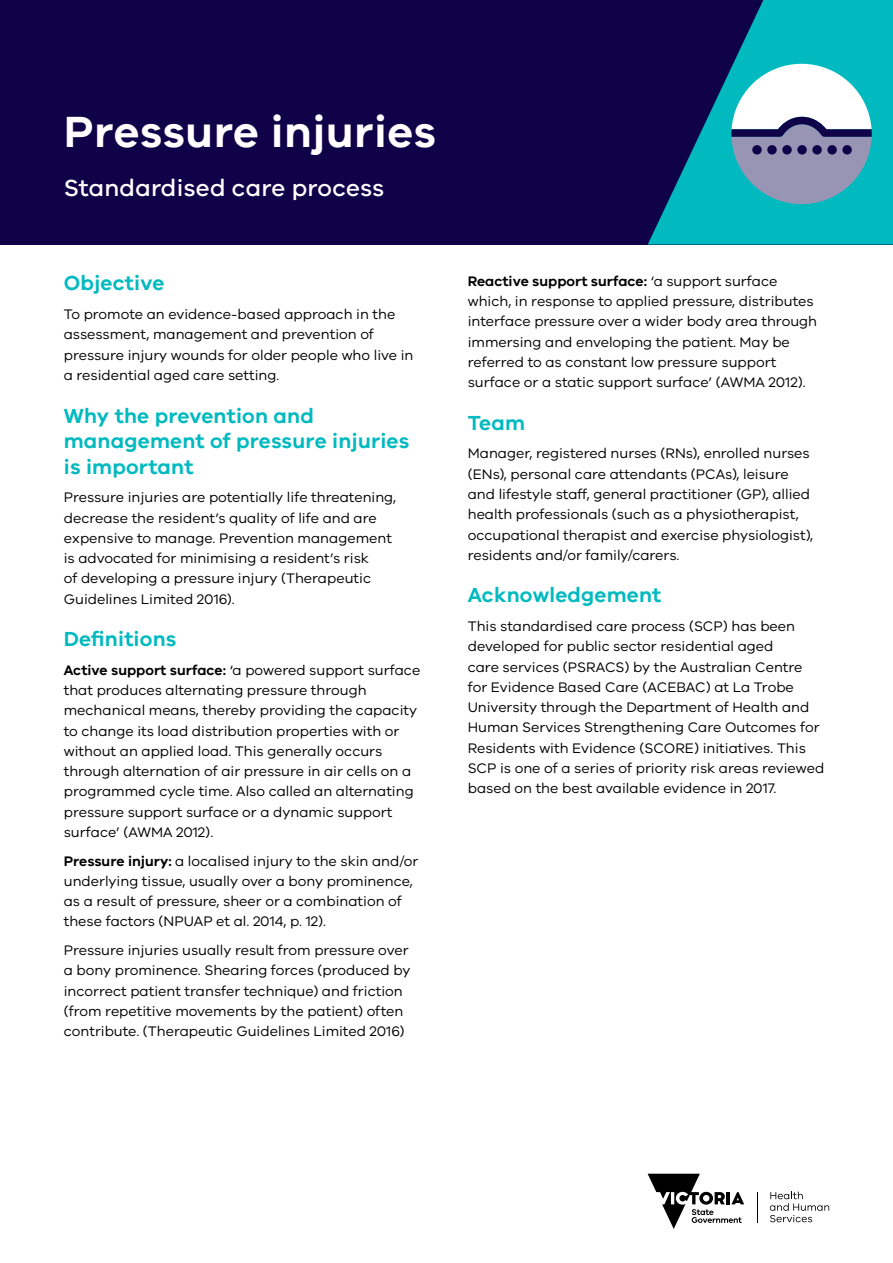
<style>
.page{position:relative;width:893px;height:1263px;background:#fff}
.page>*{position:absolute;margin:0;border:0;box-sizing:border-box;transform-origin:0 0}
.t1{font:600 45px "VIC";letter-spacing:.01em;color:#fff}
.t2{font:500 24px "VIC";letter-spacing:.01em;color:#fff}
.t3{font:600 21px/25.5px "VIC";letter-spacing:.01em;color:#00bac0}
.t4{font:14.25px/20.2px "VIC";color:#000}
.s1{font-weight:600}
</style>
<div class="page">
<svg style="left:648px;top:1174px;width:96px;height:55px"></svg>
<hr style="left:757px;top:1192px;width:1px;height:31px;background:#000">
<svg style="left:770px;top:1191px;width:59px;height:31px"></svg>
<div style="left:0;top:0;width:893px;height:244px;background:#100249"></div>
<svg style="left:648px;top:0;width:245px;height:244px;fill:#00bac0"></svg>
<svg style="left:731px;top:64px;width:141px;height:140px;background:#90b8c9"></svg>
<div style="left:752px;top:145px;width:10px;height:10px;background:#100249;border-radius:50%"></div>
<div style="left:767px;top:145px;width:10px;height:10px;background:#100249;border-radius:50%"></div>
<div style="left:782px;top:145px;width:10px;height:10px;background:#100249;border-radius:50%"></div>
<div style="left:797px;top:145px;width:10px;height:10px;background:#100249;border-radius:50%"></div>
<div style="left:812px;top:145px;width:10px;height:10px;background:#100249;border-radius:50%"></div>
<div style="left:827px;top:145px;width:10px;height:10px;background:#100249;border-radius:50%"></div>
<div style="left:842px;top:145px;width:10px;height:10px;background:#100249;border-radius:50%"></div>
<h1 class="t1" style="left:64px;top:104px;width:374px">Pressure injuries</h1>
<h2 class="t2" style="left:64px;top:173px;width:322px">Standardised care process</h2>
<h3 class="t3" style="left:64px;top:270px;width:102px">Objective</h3>
<p class="t4" style="left:64px;top:304px;width:351px">To promote an evidence-based approach in the assessment, management and prevention of pressure injury wounds for older people who live in a residential aged care setting.</p>
<h3 class="t3" style="left:64px;top:402px;width:347px">Why the prevention and management of pressure injuries is important</h3>
<p class="t4" style="left:64px;top:487px;width:334px">Pressure injuries are potentially life threatening, decrease the resident’s quality of life and are expensive to manage. Prevention management is advocated for minimising a resident’s risk<br>of developing a pressure injury (Therapeutic Guidelines Limited 2016).</p>
<h3 class="t3" style="left:64px;top:626px;width:114px">Definitions</h3>
<p class="t4" style="left:64px;top:659px;width:358px"><span class="s1">Active support surface:</span> ‘a powered support surface that produces alternating pressure through mechanical means, thereby providing the capacity to change its load distribution properties with or without an applied load. This generally occurs through alternation of air pressure in air cells on a programmed cycle time. Also called an alternating pressure support surface or a dynamic support surface’ (AWMA 2012).</p>
<p class="t4" style="left:64px;top:850px;width:356px"><span class="s1">Pressure injury:</span> a localised injury to the skin and/or underlying tissue, usually over a bony prominence, as a result of pressure, sheer or a combination of these factors (NPUAP et al. 2014, p. 12).</p>
<p class="t4" style="left:64px;top:940px;width:348px">Pressure injuries usually result from pressure over a bony prominence. Shearing forces (produced by incorrect patient transfer technique) and friction (from repetitive movements by the patient) often contribute. (Therapeutic Guidelines Limited 2016)</p>
<p class="t4" style="left:468px;top:271px;width:351px"><span class="s1">Reactive support surface:</span> ‘a support surface which, in response to applied pressure, distributes interface pressure over a wider body area through immersing and enveloping the patient. May be referred to as constant low pressure support surface or a static support surface’ (AWMA 2012).</p>
<h3 class="t3" style="left:468px;top:409px;width:59px">Team</h3>
<p class="t4" style="left:468px;top:443px;width:347px">Manager, registered nurses (RNs), enrolled nurses (ENs), personal care attendants (PCAs), leisure and lifestyle staff, general practitioner (GP), allied health professionals (such as a physiotherapist, occupational therapist and exercise physiologist), residents and/or family/carers.</p>
<h3 class="t3" style="left:468px;top:582px;width:195px">Acknowledgement</h3>
<p class="t4" style="left:468px;top:616px;width:358px">This standardised care process (SCP) has been developed for public sector residential aged<br>care services (PSRACS) by the Australian Centre for Evidence Based Care (ACEBAC) at La Trobe University through the Department of Health and Human Services Strengthening Care Outcomes for Residents with Evidence (SCORE) initiatives. This SCP is one of a series of priority risk areas reviewed based on the best available evidence in 2017.</p>
</div>
